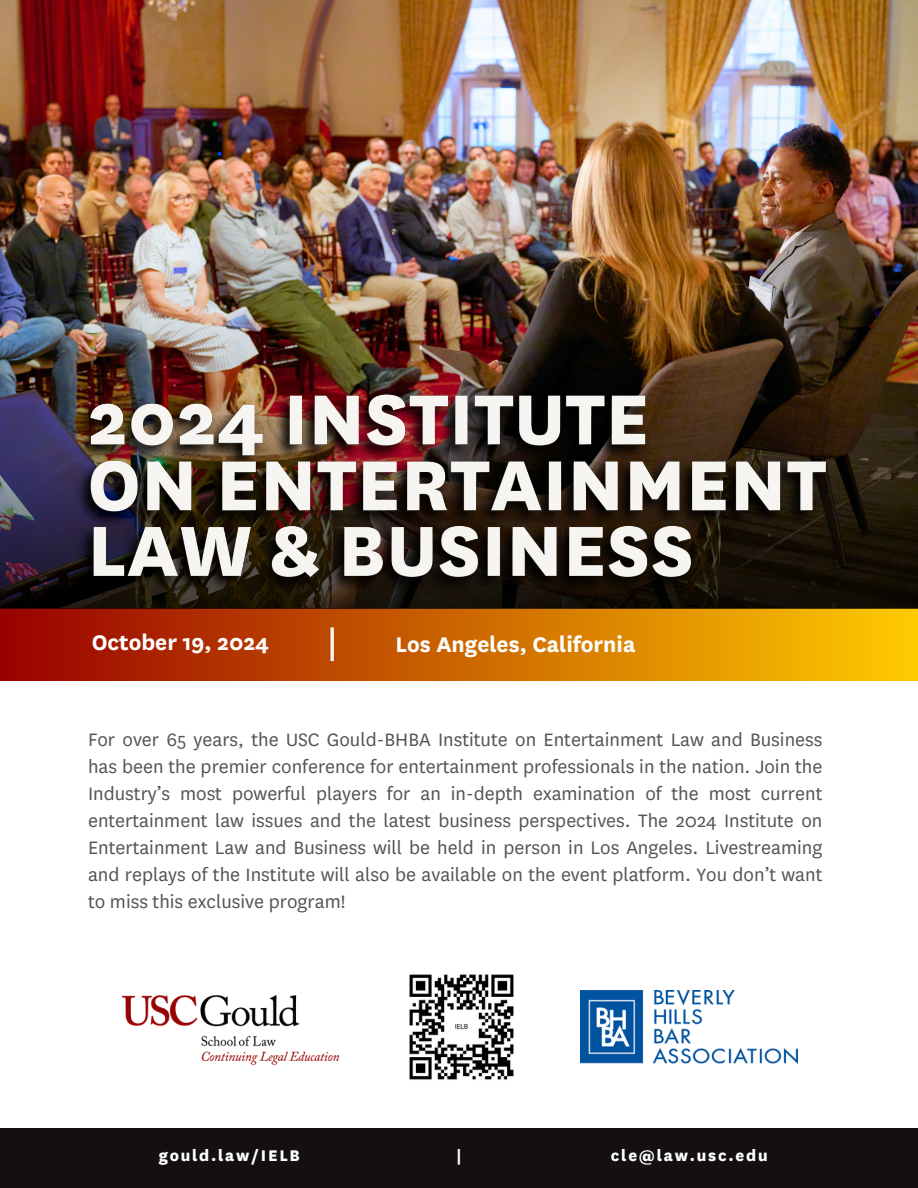
<style>
.page{position:relative;width:918px;height:1188px;background:#fff}
.page>*{position:absolute;margin:0;border:0;box-sizing:border-box;transform-origin:0 0}
.t1{font:700 24.75px "National";color:#fff}
.t2{font:21px/27px "National";color:#545454;text-align:justify}
.t3{font:800 18px "National";letter-spacing:.095em;color:#fff}
</style>
<div class="page">
<div style="left:0;top:1128px;width:918px;height:60px;background:#140f10"></div>
<img style="left:0;top:0;width:918px;height:102px">
<div style="left:0;top:608px;width:918px;height:72px;background:linear-gradient(to right,#900,#feca00)"></div>
<hr style="left:331px;top:627px;width:3px;height:34px;background:#f6f5f2">
<img style="left:122px;top:995px;width:217px;height:70px">
<img style="left:581px;top:991px;width:217px;height:73px">
<img style="left:409px;top:974px;width:105px;height:106px">
<img style="left:0;top:102px;width:918px;height:507px">
<img style="left:68px;top:372px;width:767px;height:230px">
<p class="t1" style="left:92px;top:627px;width:179px">October 19, 2024</p>
<p class="t1" style="left:395px;top:629px;width:241px">Los Angeles, California</p>
<p class="t2" style="left:88px;top:727px;width:736px">For over 65 years, the USC Gould-BHBA Institute on Entertainment Law and Business has been the premier conference for entertainment professionals in the nation. Join the Industry’s most powerful players for an in-depth examination of the most current entertainment law issues and the latest business perspectives. The 2024 Institute on Entertainment Law and Business will be held in person in Los Angeles. Livestreaming and replays of the Institute will also be available on the event platform. You don’t want to miss this exclusive program!</p>
<p class="t3" style="left:159px;top:1145px;width:143px">gould.law/IELB</p>
<p class="t3" style="left:456px;top:1145px;width:7px">|</p>
<p class="t3" style="left:611px;top:1145px;width:158px">cle@law.usc.edu</p>
</div>
